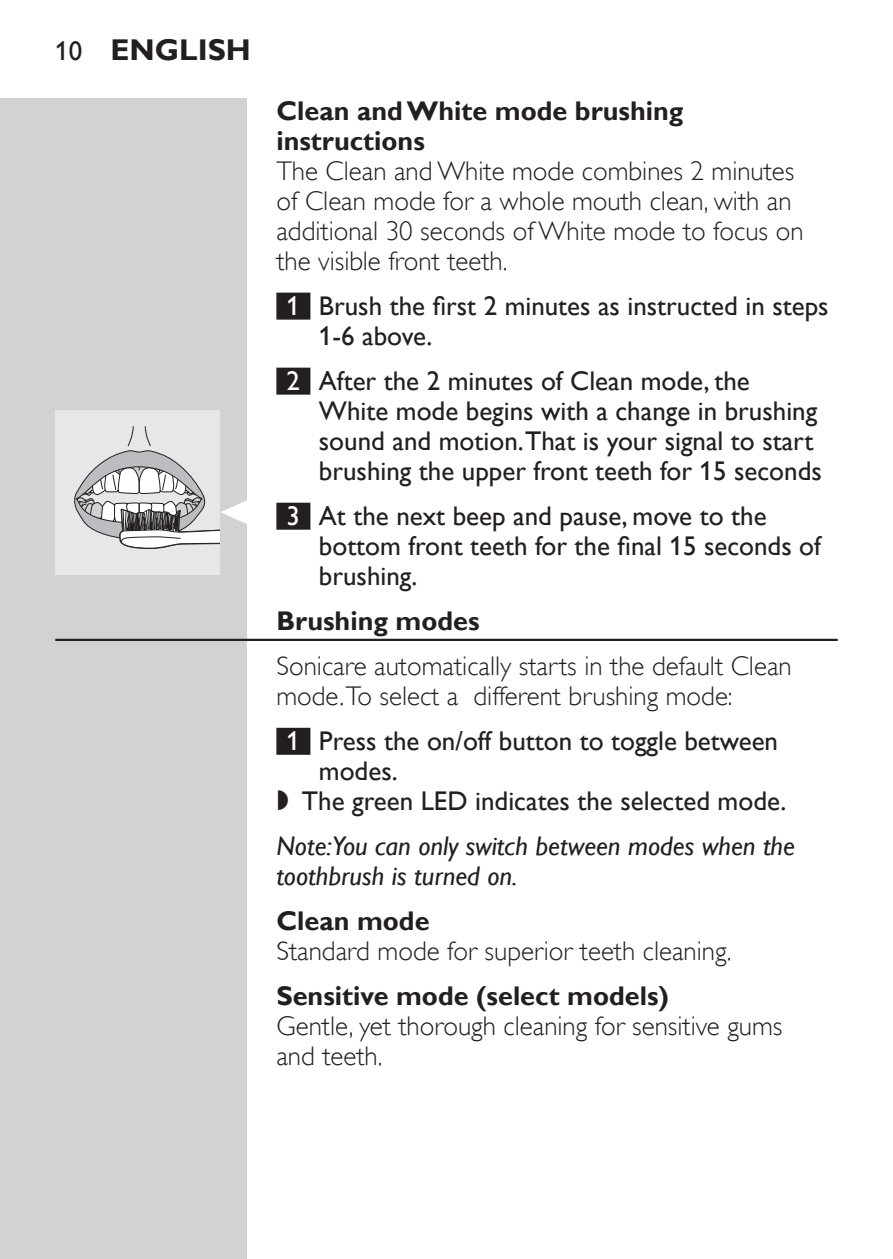
<style>
.page{position:relative;width:893px;height:1259px;background:#fff}
.page>*{position:absolute;margin:0;border:0;box-sizing:border-box;transform-origin:0 0}
.t1{font:700 30px "Gill Sans Alt One WGL";color:#231f20}
.t2{font:27px/30px "Gill Sans Alt One WGL";color:#231f20}
.t3{font:27px/30px "Gill Sans Alt One WGL Light";color:#231f20}
.t4{font:700 27px/30px "Gill Sans Alt One WGL";color:#231f20}
.t5{font:italic 27px/30px "Gill Sans Alt One WGL";color:#231f20}
.s1{font-weight:400;font-size:27px}
.s2{color:#fff}
.s3{font-family:"Philips Ll Font Plain"}
</style>
<div class="page">
<hr style="left:892px;top:98px;width:1px;height:1161px;background:#d1d2d4">
<div style="left:0;top:98px;width:247px;height:1161px;background:#d1d2d4"></div>
<div style="left:276px;top:293px;width:34px;height:27px;background:#231f20"></div>
<div style="left:276px;top:368px;width:34px;height:27px;background:#231f20"></div>
<div style="left:276px;top:503px;width:34px;height:27px;background:#231f20"></div>
<hr style="left:55px;top:639px;width:783px;height:2px;background:#231f20">
<div style="left:276px;top:728px;width:34px;height:27px;background:#231f20"></div>
<div style="left:55px;top:410px;width:165px;height:164px;background:#e6e7e9"></div>
<svg style="left:74px;top:426px;width:173px;height:123px"></svg>
<p class="t1" style="left:55px;top:29px;width:197px"><span class="s1">10</span> ENGLISH</p>
<p class="t4" style="left:276px;top:96px;width:409px">Clean and White mode brushing instructions</p>
<p class="t3" style="left:276px;top:156px;width:529px">The Clean and White mode combines 2 minutes of Clean mode for a whole mouth clean, with an additional 30 seconds of White mode to focus on the visible front teeth.</p>
<p class="t2" style="left:319px;top:291px;width:511px;text-indent:-32px"><span class="s2">1</span> Brush the first 2 minutes as instructed in steps<br>1-6 above.</p>
<p class="t2" style="left:319px;top:366px;width:504px;text-indent:-32px"><span class="s2">2</span> After the 2 minutes of Clean mode, the White mode begins with a change in brushing sound and motion.That is your signal to start brushing the upper front teeth for 15 seconds</p>
<p class="t2" style="left:319px;top:501px;width:503px;text-indent:-32px"><span class="s2">3</span> At the next beep and pause, move to the bottom front teeth for the final 15 seconds of brushing.</p>
<p class="t4" style="left:276px;top:606px;width:205px">Brushing modes</p>
<p class="t3" style="left:276px;top:651px;width:517px">Sonicare automatically starts in the default Clean mode.To select a different brushing mode:</p>
<p class="t2" style="left:287px;top:726px;width:493px"><span class="s2">1</span> Press the on/off button to toggle between</p>
<p class="t2" style="left:319px;top:756px;width:80px">modes.</p>
<p class="t2" style="left:276px;top:786px;width:512px"><span class="s3">,</span> The green LED indicates the selected mode.</p>
<p class="t5" style="left:276px;top:831px;width:520px">Note:You can only switch between modes when the toothbrush is turned on.</p>
<p class="t4" style="left:276px;top:906px;width:155px">Clean mode</p>
<p class="t3" style="left:276px;top:936px;width:457px">Standard mode for superior teeth cleaning.</p>
<p class="t4" style="left:276px;top:981px;width:394px">Sensitive mode (select models)</p>
<p class="t3" style="left:276px;top:1011px;width:508px">Gentle, yet thorough cleaning for sensitive gums and teeth.</p>
</div>
